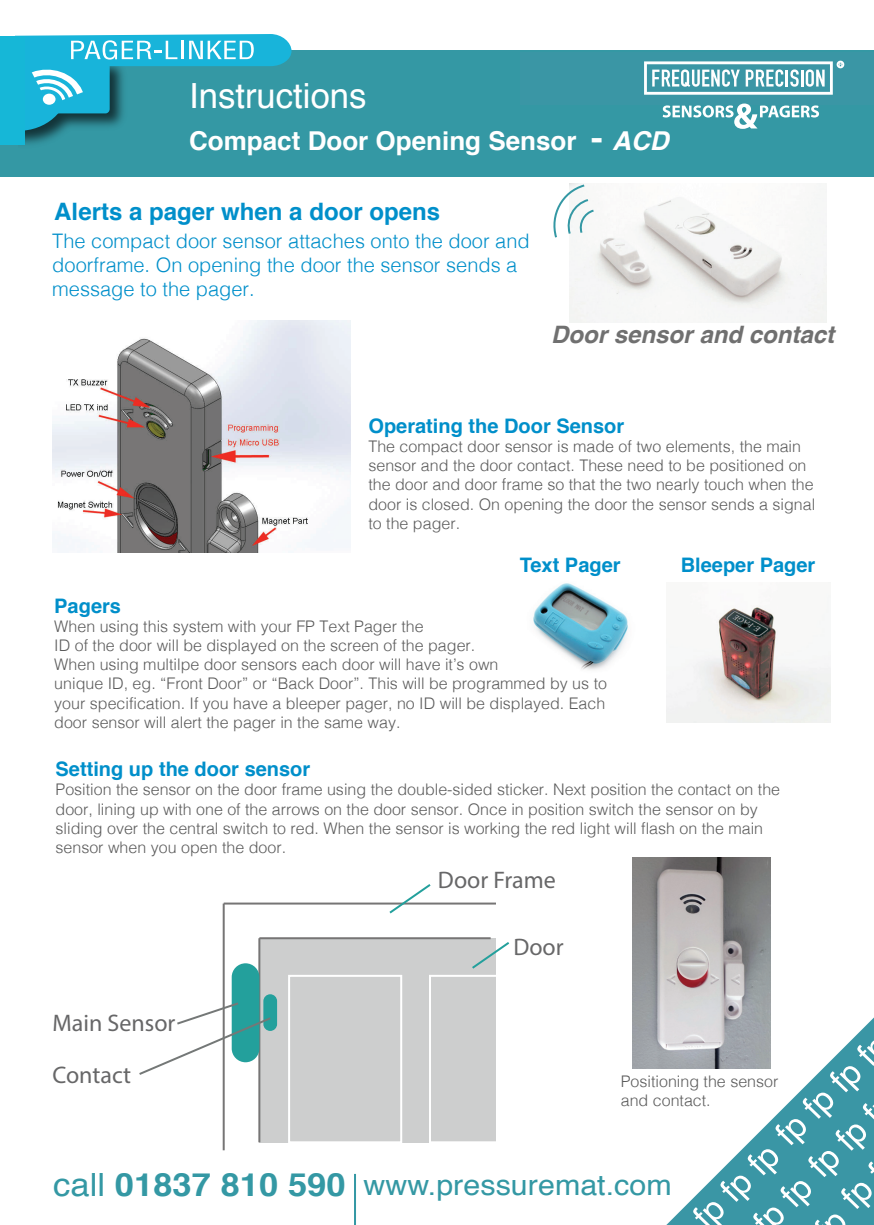
<style>
.page{position:relative;width:874px;height:1225px;background:#fff}
.page>*{position:absolute;margin:0;border:0;box-sizing:border-box;transform-origin:0 0}
.t1{font:34.6px "Helvetica";color:#fff}
.t2{font:28.2px "Helvetica";color:#3498a4;scale:1.08 1}
.t3{font:700 26px "Helvetica";color:#fff}
.t4{font:24px "Myriad Pro";color:#676768}
.t5{font:700 24px "Helvetica";color:#008fca}
.t6{font:italic 700 24px "Helvetica";color:#707070}
.t7{font:300 20px/24px "Helvetica";color:#008fca}
.t8{font:700 20px "Helvetica";color:#008fca}
.t9{font:300 16px/19.2px "Helvetica";color:#5b5b5b}
.s1{font-size:34.6px}
.s2{font-style:italic}
.s3{font-size:32px}
.s4{font-weight:700;font-size:32px}
</style>
<div class="page">
<img style="left:52px;top:321px;width:298px;height:231px">
<img style="left:533px;top:583px;width:95px;height:87px">
<div style="left:0;top:50px;width:873px;height:126px;background:#3498a4"></div>
<div style="left:520px;top:53px;width:353px;height:52px;background:#3a96a5"></div>
<svg style="left:644px;top:61px;width:188px;height:34px"></svg>
<div style="left:836px;top:61px;width:7px;height:7px;border:2px solid #fff;border-radius:50%"></div>
<svg style="left:662px;top:104px;width:156px;height:25px"></svg>
<svg style="left:666px;top:1017px;width:208px;height:208px"></svg>
<img style="left:18px;top:131px;width:45px;height:14px">
<svg style="left:16px;top:34px;width:275px;height:97px"></svg>
<hr style="left:354px;top:1174px;width:2px;height:51px;background:#3498a4">
<div style="left:0;top:36px;width:24px;height:108px;background:#16b7d7"></div>
<img style="left:569px;top:183px;width:257px;height:140px">
<svg style="left:553px;top:183px;width:42px;height:57px"></svg>
<div style="left:259px;top:938px;width:236px;height:204px;background:#cdcece"></div>
<hr style="left:222px;top:903px;width:2px;height:247px;background:#767575">
<hr style="left:223px;top:902px;width:272px;height:2px;background:#767575">
<hr style="left:258px;top:938px;width:2px;height:204px;background:#767575">
<hr style="left:259px;top:937px;width:231px;height:2px;background:#767575">
<div style="left:231px;top:963px;width:28px;height:99px;background:#23a09c;border-radius:14px"></div>
<div style="left:263px;top:994px;width:14px;height:37px;background:#23a09c;border-radius:7px"></div>
<svg style="left:387px;top:884px;width:45px;height:30px"></svg>
<svg style="left:472px;top:940px;width:38px;height:30px"></svg>
<div style="left:288px;top:974px;width:114px;height:169px;border:2px solid #fff"></div>
<div style="left:429px;top:974px;width:114px;height:169px;border:2px solid #fff"></div>
<svg style="left:139px;top:1001px;width:134px;height:75px"></svg>
<img style="left:666px;top:606px;width:164px;height:116px">
<img style="left:632px;top:858px;width:137px;height:210px">
<h1 class="t1" style="left:189px;top:69px;width:179px">Instructions</h1>
<h3 class="t3" style="left:189px;top:120px;width:481px">Compact Door Opening Sensor <span class="s1">-</span> <span class="s2">ACD</span></h3>
<h3 class="t5" style="left:54px;top:192px;width:387px">Alerts a pager when a door opens</h3>
<p class="t7" style="left:52px;top:228px;width:478px">The compact door sensor attaches onto the door and doorframe. On opening the door the sensor sends a message to the pager.</p>
<h3 class="t6" style="left:551px;top:314px;width:284px">Door sensor and contact</h3>
<p class="t8" style="left:368px;top:409px;width:257px">Operating the Door Sensor</p>
<p class="t9" style="left:368px;top:435px;width:448px">The compact door sensor is made of two elements, the main sensor and the door contact. These need to be positioned on the door and door frame so that the two nearly touch when the door is closed. On opening the door the sensor sends a signal to the pager.</p>
<p class="t8" style="left:519px;top:548px;width:102px">Text Pager</p>
<p class="t8" style="left:680px;top:548px;width:136px">Bleeper Pager</p>
<p class="t8" style="left:54px;top:589px;width:68px">Pagers</p>
<p class="t9" style="left:54px;top:615px;width:554px">When using this system with your FP Text Pager the<br>ID of the door will be displayed on the screen of the pager.<br>When using multilpe door sensors each door will have it’s own<br>unique ID, eg. “Front Door” or “Back Door”. This will be programmed by us to your specification. If you have a bleeper pager, no ID will be displayed. Each door sensor will alert the pager in the same way.</p>
<p class="t8" style="left:56px;top:753px;width:256px">Setting up the door sensor</p>
<p class="t9" style="left:56px;top:779px;width:725px">Position the sensor on the door frame using the double-sided sticker. Next position the contact on the door, lining up with one of the arrows on the door sensor. Once in position switch the sensor on by sliding over the central switch to red. When the sensor is working the red light will flash on the main sensor when you open the door.</p>
<h3 class="t4" style="left:437px;top:864px;width:119px">Door Frame</h3>
<h3 class="t4" style="left:52px;top:1008px;width:124px">Main Sensor</h3>
<h3 class="t4" style="left:52px;top:1060px;width:80px">Contact</h3>
<h3 class="t4" style="left:513px;top:932px;width:52px">Door</h3>
<p class="t9" style="left:620px;top:1070px;width:159px">Positioning the sensor and contact.</p>
<h2 class="t2" style="left:53px;top:1163px;width:574px"><span class="s3">call</span> <span class="s4">01837 810 590</span> www.pressuremat.com</h2>
</div>
